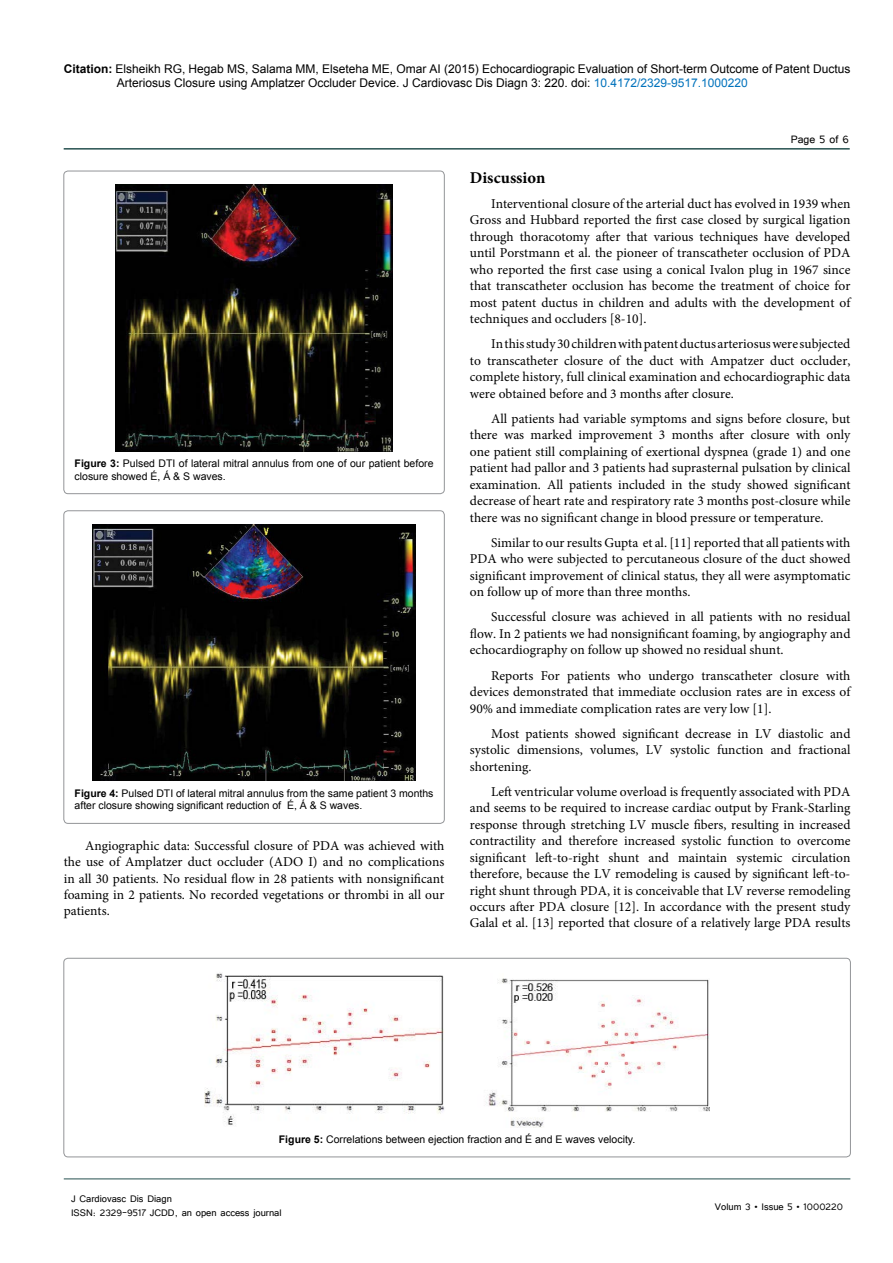
<style>
.page{position:relative;width:893px;height:1263px;background:#fff}
.page>*{position:absolute;margin:0;border:0;box-sizing:border-box;transform-origin:0 0}
.t1{font:700 16.5px "Minion Pro";color:#000}
.t2{font:13.5px/16.5px "Minion Pro";color:#000;text-align:justify}
.t3{font:13.5px "Tunga";color:#000}
.t4{font:12px/14.4px "Arial";color:#000}
.t5{font:12px/14.4px "Tunga";color:#000}
.t6{font:10.5px/12.6px "Arial";color:#000}
.s1{font-weight:700}
.s2{color:#0072bc}
</style>
<div class="page">
<hr style="left:64px;top:148px;width:786px;height:2px;background:#265150">
<hr style="left:64px;top:1179px;width:786px;height:1px;background:#265150">
<div style="left:64px;top:171px;width:380px;height:323px;border:1px solid #939598;border-radius:4px"></div>
<img style="left:116px;top:185px;width:276px;height:266px">
<div style="left:64px;top:511px;width:380px;height:312px;border:1px solid #939598;border-radius:4px"></div>
<img style="left:92px;top:525px;width:324px;height:255px">
<div style="left:64px;top:958px;width:786px;height:199px;border:1px solid #939598;border-radius:4px"></div>
<img style="left:205px;top:973px;width:239px;height:153px">
<img style="left:486px;top:978px;width:224px;height:149px">
<p class="t4" style="left:117px;top:61px;width:735px;text-indent:-53px"><span class="s1">Citation:</span> Elsheikh RG, Hegab MS, Salama MM, Elseteha ME, Omar AI (2015) Echocardiograpic Evaluation of Short-term Outcome of Patent Ductus<br>Arteriosus Closure using Amplatzer Occluder Device. J Cardiovasc Dis Diagn 3: 220. doi: <span class="s2">10.4172/2329-9517.1000220</span></p>
<p class="t6" style="left:75px;top:457px;width:360px"><span class="s1">Figure 3:</span> Pulsed DTI of lateral mitral annulus from one of our patient before closure showed É, Á &amp; S waves.</p>
<p class="t6" style="left:75px;top:787px;width:360px"><span class="s1">Figure 4:</span> Pulsed DTI of lateral mitral annulus from the same patient 3 months after closure showing significant reduction of É, Á &amp; S waves.</p>
<p class="t2" style="left:64px;top:838px;width:382px;text-indent:21px">Angiographic data: Successful closure of PDA was achieved with the use of Amplatzer duct occluder (ADO I) and no complications in all 30 patients. No residual flow in 28 patients with nonsignificant foaming in 2 patients. No recorded vegetations or thrombi in all our patients.</p>
<p class="t3" style="left:791px;top:131px;width:60px">Page 5 of 6</p>
<p class="t1" style="left:470px;top:166px;width:77px">Discussion</p>
<p class="t2" style="left:470px;top:195px;width:382px;text-indent:21px">Interventional closure of the arterial duct has evolved in 1939 when Gross and Hubbard reported the first case closed by surgical ligation through thoracotomy after that various techniques have developed until Porstmann et al. the pioneer of transcatheter occlusion of PDA who reported the first case using a conical Ivalon plug in 1967 since that transcatheter occlusion has become the treatment of choice for most patent ductus in children and adults with the development of techniques and occluders [8-10].</p>
<p class="t2" style="left:470px;top:336px;width:382px;text-indent:21px">In this study 30 children with patent ductus arteriosus were subjected to transcatheter closure of the duct with Ampatzer duct occluder, complete history, full clinical examination and echocardiographic data were obtained before and 3 months after closure.</p>
<p class="t2" style="left:470px;top:410px;width:382px;text-indent:21px">All patients had variable symptoms and signs before closure, but there was marked improvement 3 months after closure with only one patient still complaining of exertional dyspnea (grade 1) and one patient had pallor and 3 patients had suprasternal pulsation by clinical examination. All patients included in the study showed significant decrease of heart rate and respiratory rate 3 months post-closure while there was no significant change in blood pressure or temperature.</p>
<p class="t2" style="left:470px;top:534px;width:382px;text-indent:21px">Similar to our results Gupta et al. [11] reported that all patients with PDA who were subjected to percutaneous closure of the duct showed significant improvement of clinical status, they all were asymptomatic on follow up of more than three months.</p>
<p class="t2" style="left:470px;top:609px;width:382px;text-indent:21px">Successful closure was achieved in all patients with no residual flow. In 2 patients we had nonsignificant foaming, by angiography and echocardiography on follow up showed no residual shunt.</p>
<p class="t2" style="left:470px;top:667px;width:382px;text-indent:21px">Reports For patients who undergo transcatheter closure with devices demonstrated that immediate occlusion rates are in excess of 90% and immediate complication rates are very low [1].</p>
<p class="t2" style="left:470px;top:725px;width:382px;text-indent:21px">Most patients showed significant decrease in LV diastolic and systolic dimensions, volumes, LV systolic function and fractional shortening.</p>
<p class="t2" style="left:470px;top:783px;width:382px;text-indent:21px">Left ventricular volume overload is frequently associated with PDA and seems to be required to increase cardiac output by Frank-Starling response through stretching LV muscle fibers, resulting in increased contractility and therefore increased systolic function to overcome significant left-to-right shunt and maintain systemic circulation therefore, because the LV remodeling is caused by significant left-to&shy;right shunt through PDA, it is conceivable that LV reverse remodeling occurs after PDA closure [12]. In accordance with the present study Galal et al. [13] reported that closure of a relatively large PDA results</p>
<p class="t6" style="left:279px;top:1133px;width:358px"><span class="s1">Figure 5:</span> Correlations between ejection fraction and É and E waves velocity.</p>
<p class="t5" style="left:71px;top:1190px;width:212px">J Cardiovasc Dis Diagn<br>ISSN: 2329-9517 JCDD, an open access journal</p>
<p class="t5" style="left:715px;top:1199px;width:129px">Volum 3 • Issue 5 • 1000220</p>
</div>
